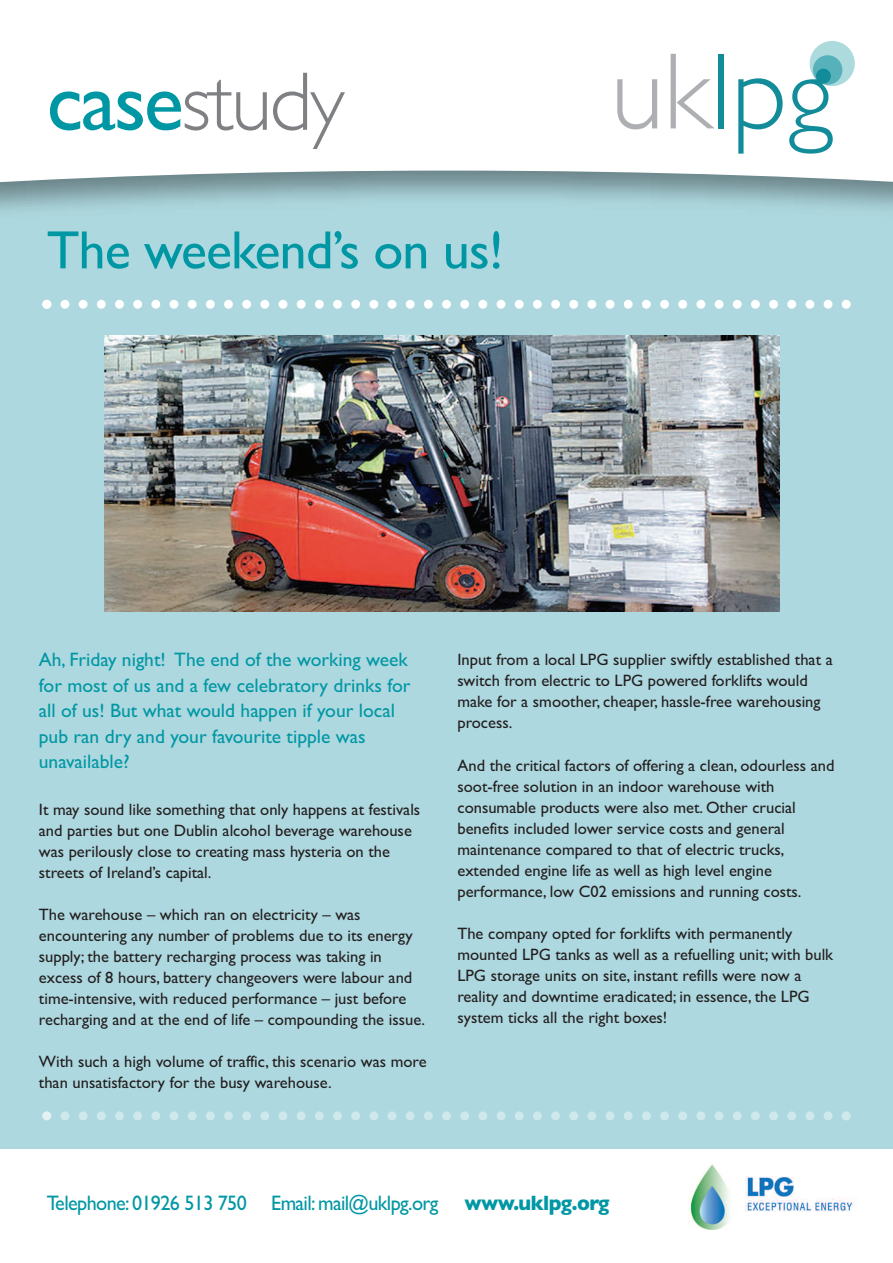
<style>
.page{position:relative;width:893px;height:1263px;background:#fff}
.page>*{position:absolute;margin:0;border:0;box-sizing:border-box;transform-origin:0 0}
.t1{font:300 83.55px "Gill Sans";letter-spacing:-.03em;color:#7e8083}
.t2{font:54px "Gill Sans";letter-spacing:-.015em;color:#0097a4}
.t3{font:21px "Gill Sans";letter-spacing:-.03em;color:#0097a4;scale:.96 1}
.t4{font:19.5px/25.5px "Gill Sans";color:#0097a4}
.t5{font:16.5px/21px "Gill Sans";color:#231f20}
.s1{font-weight:400;color:#0097a4}
.s2{font-weight:700}
</style>
<div class="page">
<div style="left:0;top:152px;width:893px;height:997px;background:#aed8df"></div>
<svg style="left:0;top:41px;width:893px;height:148px"></svg>
<div style="left:810px;top:41px;width:45px;height:45px;background:#acdadd;border-radius:50%"></div>
<div style="left:813px;top:55px;width:29px;height:30px;background:#57b1bb;border-radius:50%"></div>
<div style="left:816px;top:69px;width:15px;height:15px;background:#138c9a;border-radius:50%"></div>
<svg style="left:617px;top:79px;width:40px;height:50px"></svg>
<svg style="left:671px;top:54px;width:44px;height:74px"></svg>
<div style="left:718px;top:54px;width:6px;height:74px;background:#138c9a"></div>
<svg style="left:738px;top:78px;width:45px;height:76px"></svg>
<svg style="left:789px;top:79px;width:44px;height:75px"></svg>
<img style="left:689px;top:1164px;width:164px;height:66px">
<svg style="left:42px;top:300px;width:809px;height:9px"></svg>
<svg style="left:42px;top:1111px;width:809px;height:9px"></svg>
<img style="left:104px;top:336px;width:675px;height:276px">
<h1 class="t1" style="left:47px;top:70px;width:299px"><span class="s1">case</span>study</h1>
<h2 class="t2" style="left:47px;top:218px;width:458px">The weekend’s on us!</h2>
<p class="t4" style="left:39px;top:646px;width:373px">Ah, Friday night! The end of the working week for most of us and a few celebratory drinks for all of us! But what would happen if your local pub ran dry and your favourite tipple was unavailable?</p>
<p class="t5" style="left:39px;top:798px;width:383px">It may sound like something that only happens at festivals and parties but one Dublin alcohol beverage warehouse was perilously close to creating mass hysteria on the streets of Ireland’s capital.</p>
<p class="t5" style="left:39px;top:903px;width:388px">The warehouse – which ran on electricity – was encountering any number of problems due to its energy supply; the battery recharging process was taking in excess of 8 hours, battery changeovers were labour and time-intensive, with reduced performance – just before recharging and at the end of life – compounding the issue.</p>
<p class="t5" style="left:39px;top:1050px;width:389px">With such a high volume of traffic, this scenario was more than unsatisfactory for the busy warehouse.</p>
<p class="t5" style="left:457px;top:649px;width:377px">Input from a local LPG supplier swiftly established that a switch from electric to LPG powered forklifts would make for a smoother, cheaper, hassle-free warehousing process.</p>
<p class="t5" style="left:457px;top:754px;width:378px">And the critical factors of offering a clean, odourless and soot-free solution in an indoor warehouse with consumable products were also met. Other crucial benefits included lower service costs and general maintenance compared to that of electric trucks, extended engine life as well as high level engine performance, low C02 emissions and running costs.</p>
<p class="t5" style="left:457px;top:922px;width:377px">The company opted for forklifts with permanently mounted LPG tanks as well as a refuelling unit; with bulk LPG storage units on site, instant refills were now a reality and downtime eradicated; in essence, the LPG system ticks all the right boxes!</p>
<p class="t3" style="left:47px;top:1190px;width:588px">Telephone:01926 513 750 Email:mail@uklpg.org <span class="s2">www.uklpg.org</span></p>
</div>
